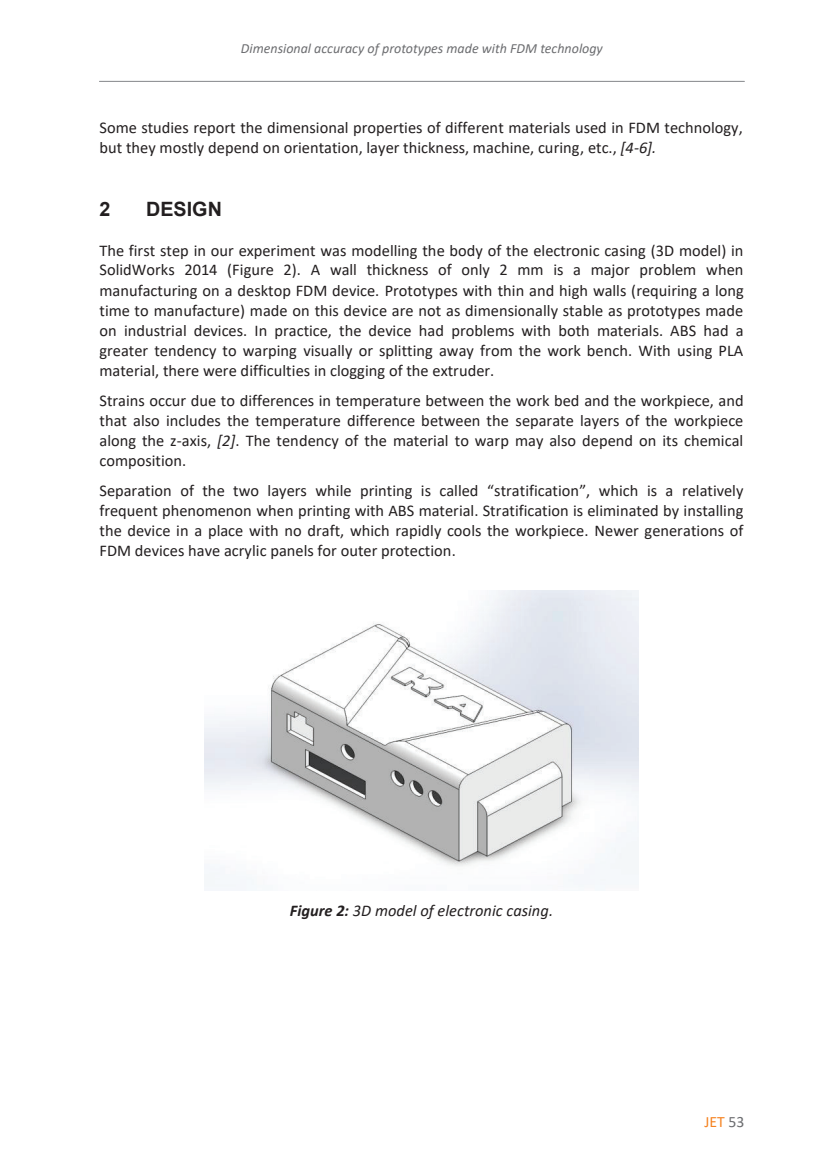
<style>
.page{position:relative;width:819px;height:1166px;background:#fff}
.page>*{position:absolute;margin:0;border:0;box-sizing:border-box;transform-origin:0 0}
.t1{font:700 19.78px "Arial";color:#231f20}
.t2{font:16.45px/20.1px "Calibri";color:#231f20;text-align:justify}
.t3{font:italic 16.45px "Calibri";letter-spacing:.005em;color:#231f20}
.t4{font:15.75px "Calibri";color:#f58220}
.t5{font:italic 14px "Calibri";color:#6c6d70}
.t6{font:italic 13.3px "Calibri";letter-spacing:-.005em;color:#231f20}
.s1{font-style:italic}
.s2{font-weight:700}
.s3{color:#6c6d70}
</style>
<div class="page">
<hr style="left:99px;top:81px;width:645px;height:1px;background:#939598">
<img style="left:204px;top:591px;width:434px;height:296px">
<p class="t6" style="left:209px;top:38px;width:342px">Dimensional accuracy of prototypes made with FDM technology</p>
<p class="t5" style="left:241px;top:39px;width:363px">Dimensional accuracy of prototypes made with FDM technology</p>
<p class="t2" style="left:99px;top:117px;width:644px">Some studies report the dimensional properties of different materials used in FDM technology, but they mostly depend on orientation, layer thickness, machine, curing, etc., <span class="s1">[4-6].</span></p>
<p class="t1" style="left:99px;top:195px;width:12px">2</p>
<p class="t1" style="left:146px;top:195px;width:77px">DESIGN</p>
<p class="t2" style="left:99px;top:240px;width:645px">The first step in our experiment was modelling the body of the electronic casing (3D model) in SolidWorks 2014 (Figure 2). A wall thickness of only 2 mm is a major problem when manufacturing on a desktop FDM device. Prototypes with thin and high walls (requiring a long time to manufacture) made on this device are not as dimensionally stable as prototypes made on industrial devices. In practice, the device had problems with both materials. ABS had a greater tendency to warping visually or splitting away from the work bench. With using PLA material, there were difficulties in clogging of the extruder.</p>
<p class="t2" style="left:99px;top:390px;width:645px">Strains occur due to differences in temperature between the work bed and the workpiece, and that also includes the temperature difference between the separate layers of the workpiece along the z-axis, <span class="s1">[2]</span>. The tendency of the material to warp may also depend on its chemical composition.</p>
<p class="t2" style="left:99px;top:480px;width:645px">Separation of the two layers while printing is called “stratification”, which is a relatively frequent phenomenon when printing with ABS material. Stratification is eliminated by installing the device in a place with no draft, which rapidly cools the workpiece. Newer generations of FDM devices have acrylic panels for outer protection.</p>
<p class="t3" style="left:290px;top:899px;width:265px"><span class="s2">Figure 2:</span> 3D model of electronic casing.</p>
<p class="t4" style="left:704px;top:1111px;width:41px">JET <span class="s3">53</span></p>
</div>
